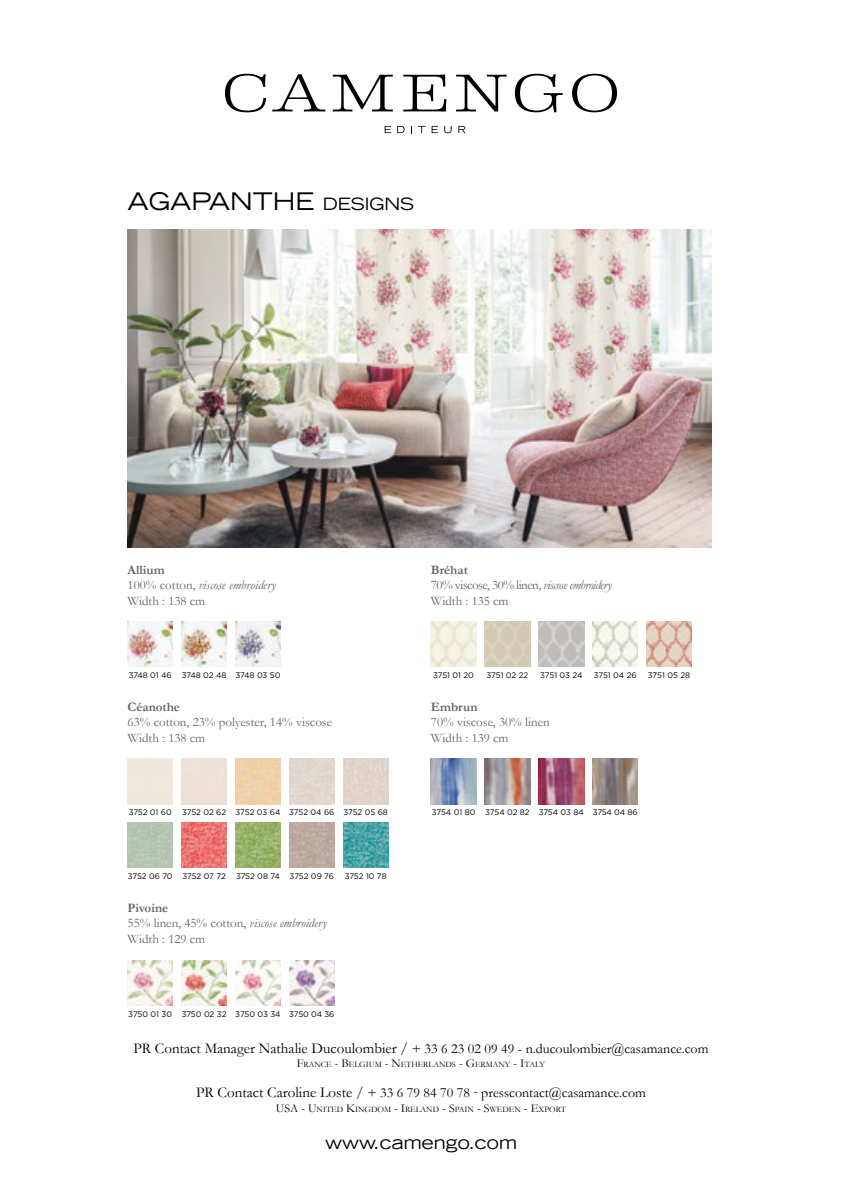
<style>
.page{position:relative;width:842px;height:1191px;background:#fff}
.page>*{position:absolute;margin:0;border:0;box-sizing:border-box;transform-origin:0 0}
.t1{font:expanded 24px "Trade Gothic LT";color:#000}
.t2{font:expanded 18px "Trade Gothic LT";color:#000}
.t3{font:14px "Garamond";color:#000}
.t4{font:13px/15.6px "Garamond";color:#646363}
.t5{font:13px/15.6px "Garamond";letter-spacing:-.04em;color:#646363}
.t6{font:700 13px "Garamond";color:#646363}
.t7{font:12px "Garamond";color:#000}
.t8{font:8.4px "Garamond";color:#000}
.t9{font:8px "Gotham";letter-spacing:-.01em;color:#000}
.s1{font-size:16.8px}
.s2{font-weight:700}
.s3{font-style:italic}
.s4{font-size:15px}
.s5{font-size:12px}
</style>
<div class="page">
<svg style="left:225px;top:74px;width:41px;height:38px"></svg>
<svg style="left:272px;top:74px;width:53px;height:37px"></svg>
<svg style="left:333px;top:75px;width:60px;height:36px"></svg>
<svg style="left:403px;top:74px;width:43px;height:38px"></svg>
<svg style="left:456px;top:75px;width:51px;height:36px"></svg>
<svg style="left:515px;top:74px;width:48px;height:38px"></svg>
<svg style="left:572px;top:74px;width:45px;height:38px"></svg>
<svg style="left:385px;top:126px;width:6px;height:7px"></svg>
<svg style="left:397px;top:126px;width:8px;height:7px"></svg>
<svg style="left:418px;top:126px;width:8px;height:7px"></svg>
<svg style="left:432px;top:126px;width:6px;height:7px"></svg>
<svg style="left:444px;top:126px;width:8px;height:7px"></svg>
<svg style="left:458px;top:126px;width:7px;height:7px"></svg>
<img style="left:128px;top:960px;width:45px;height:45px">
<img style="left:181px;top:960px;width:46px;height:45px">
<img style="left:235px;top:960px;width:46px;height:45px">
<img style="left:289px;top:960px;width:45px;height:45px">
<img style="left:431px;top:758px;width:45px;height:46px">
<img style="left:485px;top:758px;width:45px;height:46px">
<img style="left:539px;top:758px;width:45px;height:46px">
<img style="left:592px;top:758px;width:46px;height:46px">
<img style="left:128px;top:229px;width:583px;height:318px">
<img style="left:128px;top:621px;width:45px;height:45px">
<img style="left:181px;top:621px;width:46px;height:45px">
<img style="left:235px;top:621px;width:46px;height:45px">
<img style="left:289px;top:822px;width:45px;height:46px">
<div style="left:343px;top:758px;width:45px;height:46px;background:#e1d4cb"></div>
<img style="left:343px;top:822px;width:45px;height:46px">
<div style="left:128px;top:822px;width:45px;height:46px;background:#b6c5b2"></div>
<img style="left:181px;top:822px;width:46px;height:46px">
<img style="left:235px;top:822px;width:46px;height:46px">
<img style="left:485px;top:621px;width:45px;height:45px">
<img style="left:539px;top:621px;width:45px;height:45px">
<img style="left:592px;top:621px;width:46px;height:45px">
<img style="left:646px;top:621px;width:46px;height:45px">
<img style="left:431px;top:621px;width:45px;height:45px">
<h1 class="t1" style="left:128px;top:186px;width:288px">AGAPANTHE <span class="s1">DESIGNS</span></h1>
<h3 class="t4" style="left:128px;top:561px;width:150px"><span class="s2">Allium<br></span>100% cotton, <span class="s3">viscose embroidery<br></span>Width : 138 cm</h3>
<h3 class="t5" style="left:431px;top:561px;width:182px"><span class="s2">Bréhat<br></span>70% viscose, 30% linen, <span class="s3">viscose embroidery<br></span>Width : 135 cm</h3>
<p class="t9" style="left:129px;top:670px;width:153px">3748 01 46 3748 02 48 3748 03 50</p>
<p class="t9" style="left:433px;top:670px;width:42px">3751 01 20</p>
<p class="t9" style="left:486px;top:670px;width:43px">3751 02 22</p>
<p class="t9" style="left:540px;top:670px;width:44px">3751 03 24</p>
<p class="t9" style="left:594px;top:670px;width:44px">3751 04 26</p>
<p class="t9" style="left:648px;top:670px;width:44px">3751 05 28</p>
<h3 class="t6" style="left:128px;top:698px;width:54px">Céanothe</h3>
<h3 class="t4" style="left:128px;top:714px;width:206px">63% cotton, 23% polyester, 14% viscose<br>Width : 138 cm</h3>
<h3 class="t6" style="left:431px;top:698px;width:48px">Embrun</h3>
<h3 class="t4" style="left:431px;top:714px;width:120px">70% viscose, 30% linen<br>Width : 139 cm</h3>
<p class="t9" style="left:129px;top:807px;width:45px">3752 01 60</p>
<p class="t9" style="left:182px;top:807px;width:46px">3752 02 62</p>
<p class="t9" style="left:236px;top:807px;width:46px">3752 03 64</p>
<p class="t9" style="left:289px;top:807px;width:47px">3752 04 66</p>
<p class="t9" style="left:343px;top:807px;width:46px">3752 05 68</p>
<p class="t9" style="left:432px;top:807px;width:207px">3754 01 80 3754 02 82 3754 03 84 3754 04 86</p>
<p class="t9" style="left:128px;top:871px;width:46px">3752 06 70</p>
<p class="t9" style="left:182px;top:871px;width:45px">3752 07 72</p>
<p class="t9" style="left:236px;top:871px;width:45px">3752 08 74</p>
<p class="t9" style="left:290px;top:871px;width:46px">3752 09 76</p>
<p class="t9" style="left:345px;top:871px;width:43px">3752 10 78</p>
<h3 class="t4" style="left:128px;top:899px;width:201px"><span class="s2">Pivoine<br></span>55% linen, 45% cotton, <span class="s3">viscose embroidery<br></span>Width : 129 cm</h3>
<p class="t9" style="left:128px;top:1008px;width:208px">3750 01 30 3750 02 32 3750 03 34 3750 04 36</p>
<h3 class="t3" style="left:133px;top:1040px;width:577px"><span class="s4">PR Contact Manager Nathalie Ducoulombier /</span> + 33 6 23 02 09 49 - n.ducoulombier@casamance.com</h3>
<p class="t8" style="left:297px;top:1059px;width:250px"><span class="s5">F</span>RANCE <span class="s5">- B</span>ELGIUM <span class="s5">- N</span>ETHERLANDS <span class="s5">- G</span>ERMANY <span class="s5">- I</span>TALY</p>
<h3 class="t3" style="left:196px;top:1084px;width:451px"><span class="s4">PR Contact Caroline Loste /</span> + 33 6 79 84 70 78 - presscontact@casamance.com</h3>
<h3 class="t7" style="left:276px;top:1100px;width:9px">USA</h3>
<p class="t8" style="left:301px;top:1103px;width:266px"><span class="s5">- U</span>NITED <span class="s5">K</span>INGDOM <span class="s5">- I</span>RELAND <span class="s5">- S</span>PAIN <span class="s5">- S</span>WEDEN <span class="s5">- E</span>XPORT</p>
<h2 class="t2" style="left:325px;top:1130px;width:193px">www.camengo.com</h2>
</div>
